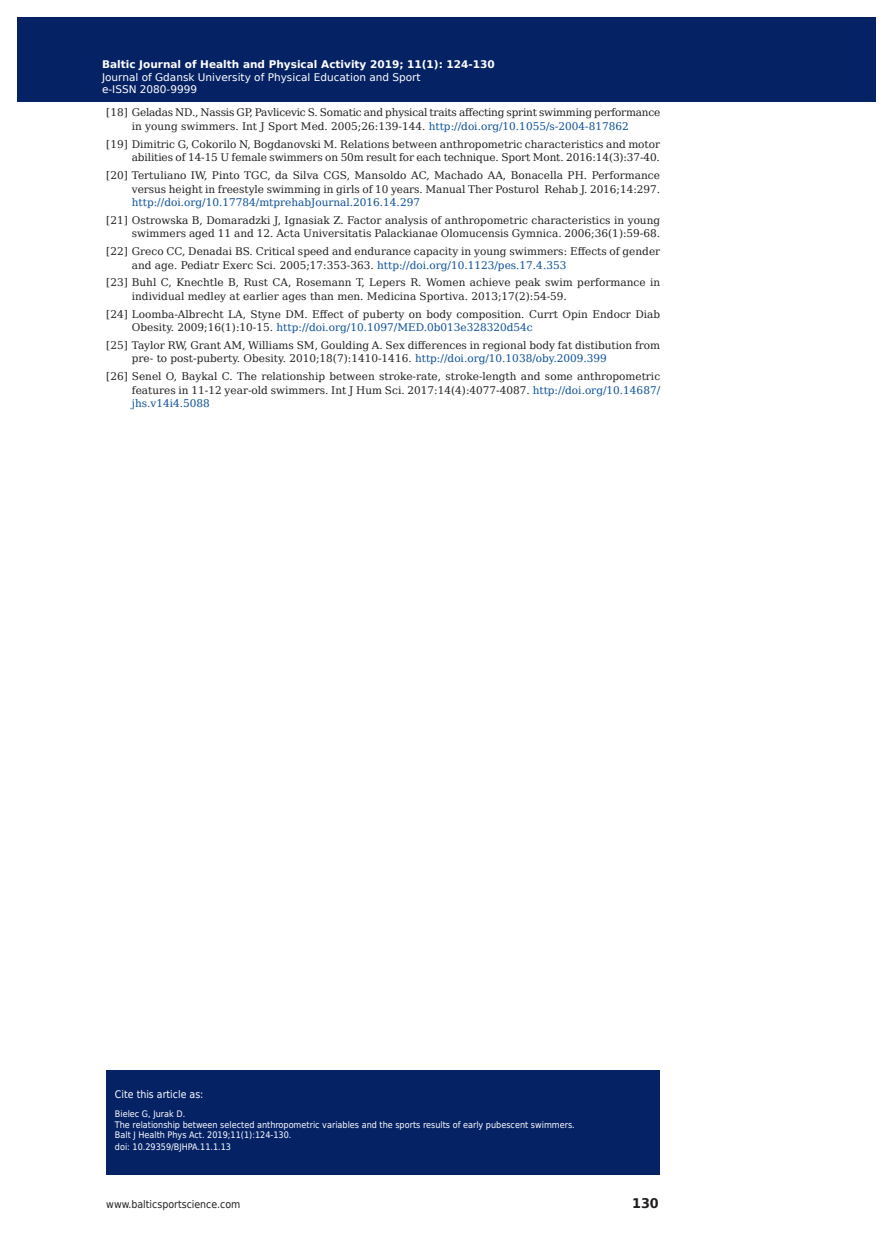
<style>
.page{position:relative;width:893px;height:1255px;background:#fff}
.page>*{position:absolute;margin:0;border:0;box-sizing:border-box;transform-origin:0 0}
.t1{font:700 13.35px "DejaVu Sans";color:#231f20;scale:.96 1}
.t2{font:10.5px/13.5px "DejaVu Serif";color:#231f20}
.t3{font:10.5px/13.5px "DejaVu Serif";letter-spacing:-.02em;color:#231f20;text-align:center}
.t4{font:10.5px/12.6px "DejaVu Sans Condensed";color:#fff}
.t5{font:10.5px/12.6px "DejaVu Sans";color:#fff}
.t6{font:700 10.5px "DejaVu Sans";color:#fff}
.t7{font:10.5px "DejaVu Serif";color:#0b4f97}
.t8{font:10.5px "DejaVu Sans Condensed";color:#231f20}
.t9{font:9px/10.5px "DejaVu Sans Condensed";color:#fff}
.s1{color:#0b4f97}
</style>
<div class="page">
<div style="left:106px;top:1069px;width:554px;height:105px;background:#052265"></div>
<div style="left:17px;top:17px;width:855px;height:85px;background:#052265"></div>
<p class="t4" style="left:108px;top:55px;width:341px">Szczesna-Kaczmarek A<br>Blood K+ concentration balance after prolonged submaximal exercise...</p>
<p class="t6" style="left:102px;top:56px;width:394px">Baltic Journal of Health and Physical Activity 2019; 11(1): 124-130</p>
<p class="t5" style="left:102px;top:70px;width:320px">Journal of Gdansk University of Physical Education and Sport e-ISSN 2080-9999</p>
<p class="t3" style="left:106px;top:106px;width:555px">[18] Geladas ND., Nassis GP, Pavlicevic S. Somatic and physical traits affecting sprint swimming performance in young swimmers. Int J Sport Med. 2005;26:139-144. <span class="s1">http://doi.org/10.1055/s-2004-817862</span></p>
<p class="t2" style="left:106px;top:137px;width:555px;text-align:right">[19] Dimitric G, Cokorilo N, Bogdanovski M. Relations between anthropometric characteristics and motor abilities of 14-15 U female swimmers on 50m result for each technique. Sport Mont. 2016:14(3):37-40.</p>
<p class="t2" style="left:106px;top:168px;width:555px;text-align:right">[20] Tertuliano IW, Pinto TGC, da Silva CGS, Mansoldo AC, Machado AA, Bonacella PH. Performance versus height in freestyle swimming in girls of 10 years. Manual Ther Posturol Rehab J. 2016;14:297.</p>
<p class="t7" style="left:132px;top:194px;width:290px">http://doi.org/10.17784/mtprehabJournal.2016.14.297</p>
<p class="t2" style="left:106px;top:213px;width:555px;text-align:right">[21] Ostrowska B, Domaradzki J, Ignasiak Z. Factor analysis of anthropometric characteristics in young swimmers aged 11 and 12. Acta Universitatis Palackianae Olomucensis Gymnica. 2006;36(1):59-68.</p>
<p class="t2" style="left:132px;top:244px;width:530px;text-indent:-26px">[22] Greco CC, Denadai BS. Critical speed and endurance capacity in young swimmers: Effects of gender and age. Pediatr Exerc Sci. 2005;17:353-363. <span class="s1">http://doi.org/10.1123/pes.17.4.353</span></p>
<p class="t2" style="left:132px;top:275px;width:530px;text-indent:-26px">[23] Buhl C, Knechtle B, Rust CA, Rosemann T, Lepers R. Women achieve peak swim performance in individual medley at earlier ages than men. Medicina Sportiva. 2013;17(2):54-59.</p>
<p class="t2" style="left:132px;top:307px;width:530px;text-indent:-26px">[24] Loomba-Albrecht LA, Styne DM. Effect of puberty on body composition. Currt Opin Endocr Diab<br>Obesity. 2009;16(1):10-15. <span class="s1">http://doi.org/10.1097/MED.0b013e328320d54c</span></p>
<p class="t2" style="left:132px;top:338px;width:530px;text-indent:-26px">[25] Taylor RW, Grant AM, Williams SM, Goulding A. Sex differences in regional body fat distibution from pre- to post-puberty. Obesity. 2010;18(7):1410-1416. <span class="s1">http://doi.org/10.1038/oby.2009.399</span></p>
<p class="t2" style="left:132px;top:369px;width:530px;text-align:justify;text-indent:-26px">[26] Senel O, Baykal C. The relationship between stroke-rate, stroke-length and some anthropometric features in 11-12 year-old swimmers. Int J Hum Sci. 2017:14(4):4077-4087. <span class="s1">http://doi.org/10.14687/ jhs.v14i4.5088</span></p>
<p class="t4" style="left:115px;top:1087px;width:90px">Cite this article as:</p>
<p class="t9" style="left:115px;top:1108px;width:461px">Bielec G, Jurak D.<br>The relationship between selected anthropometric variables and the sports results of early pubescent swimmers.<br>Balt J Health Phys Act. 2019;11(1):124-130.</p>
<p class="t9" style="left:115px;top:1141px;width:118px">doi: 10.29359/BJHPA.11.1.13</p>
<p class="t8" style="left:106px;top:1195px;width:136px">www.balticsportscience.com</p>
<p class="t1" style="left:632px;top:1192px;width:29px">130</p>
</div>
